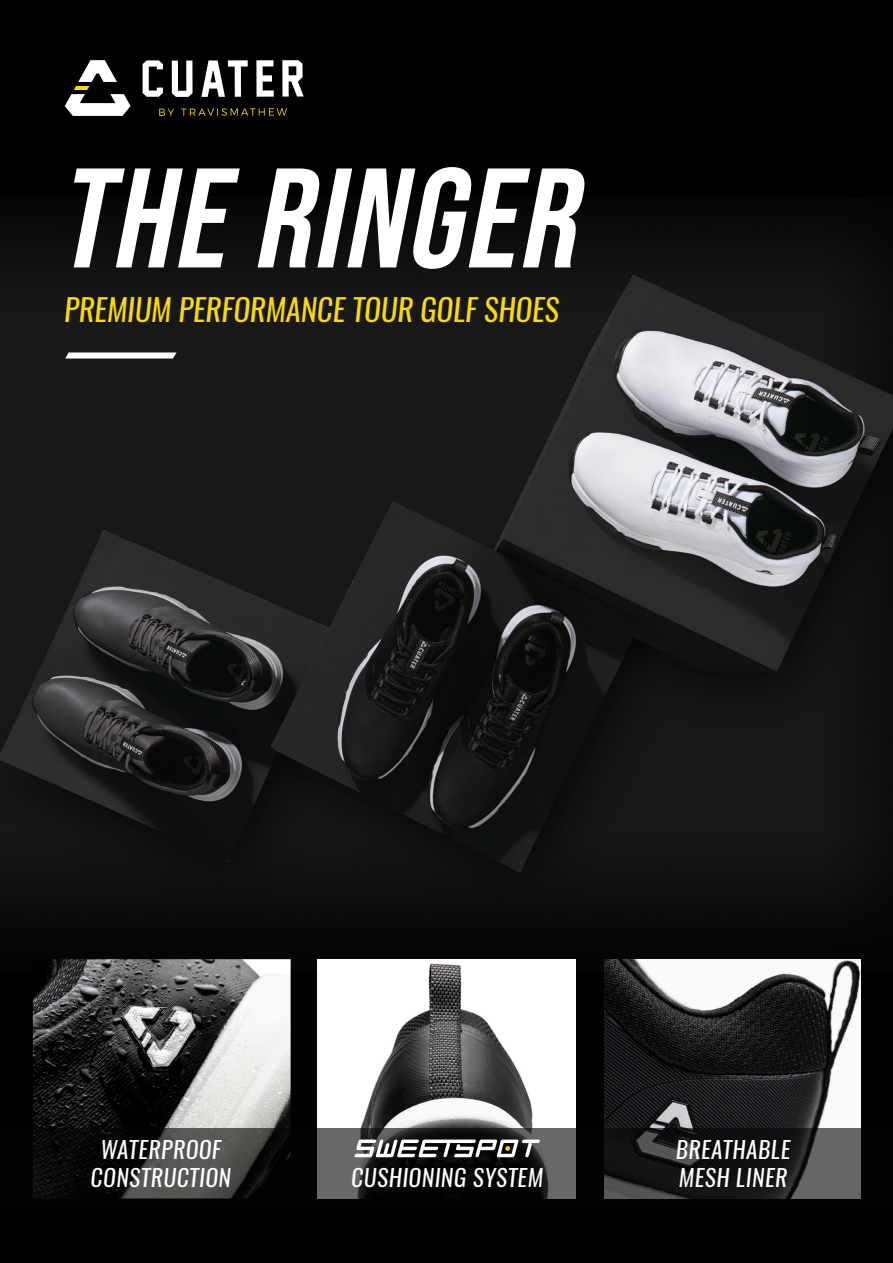
<style>
.page{position:relative;width:893px;height:1263px;background:#000}
.page>*{position:absolute;margin:0;border:0;box-sizing:border-box;transform-origin:0 0}
.Product_Name_Title{font:italic 141.3px "Bebas Neue";color:#fff}
.Header_3{font:italic 30.6px "Oswald";color:#fada06}
.Header_3-2{font:italic 23.4px "Oswald";letter-spacing:.025em;color:#fff}
</style>
<div class="page">
<img style="left:0;top:224px;width:893px;height:747px">
<img style="left:33px;top:959px;width:258px;height:169px">
<img style="left:318px;top:959px;width:258px;height:169px">
<img style="left:605px;top:959px;width:256px;height:169px">
<svg style="left:143px;top:60px;width:20px;height:37px"></svg>
<svg style="left:172px;top:61px;width:21px;height:36px"></svg>
<svg style="left:201px;top:60px;width:47px;height:37px"></svg>
<svg style="left:256px;top:60px;width:18px;height:37px"></svg>
<svg style="left:282px;top:60px;width:22px;height:37px"></svg>
<svg style="left:159px;top:109px;width:15px;height:7px"></svg>
<svg style="left:181px;top:108px;width:106px;height:8px"></svg>
<svg style="left:65px;top:60px;width:66px;height:56px"></svg>
<svg style="left:65px;top:352px;width:112px;height:6px"></svg>
<svg style="left:33px;top:1128px;width:828px;height:71px"></svg>
<svg style="left:354px;top:1139px;width:186px;height:18px"></svg>
<p class="Product_Name_Title" style="left:56px;top:139px;width:550px">The RINGER</p>
<p class="Header_3" style="left:64px;top:289px;width:496px">PREMIUM PERFORMANCE TOUR GOLF SHOES</p>
<p class="Header_3-2" style="left:100px;top:1134px;width:122px">WATERPROOF</p>
<p class="Header_3-2" style="left:91px;top:1161px;width:142px">CONSTRUCTION</p>
<p class="Header_3-2" style="left:351px;top:1161px;width:193px">CUSHIONING SYSTEM</p>
<p class="Header_3-2" style="left:676px;top:1134px;width:116px">BREATHABLE</p>
<p class="Header_3-2" style="left:679px;top:1161px;width:110px">MESH LINER</p>
</div>
